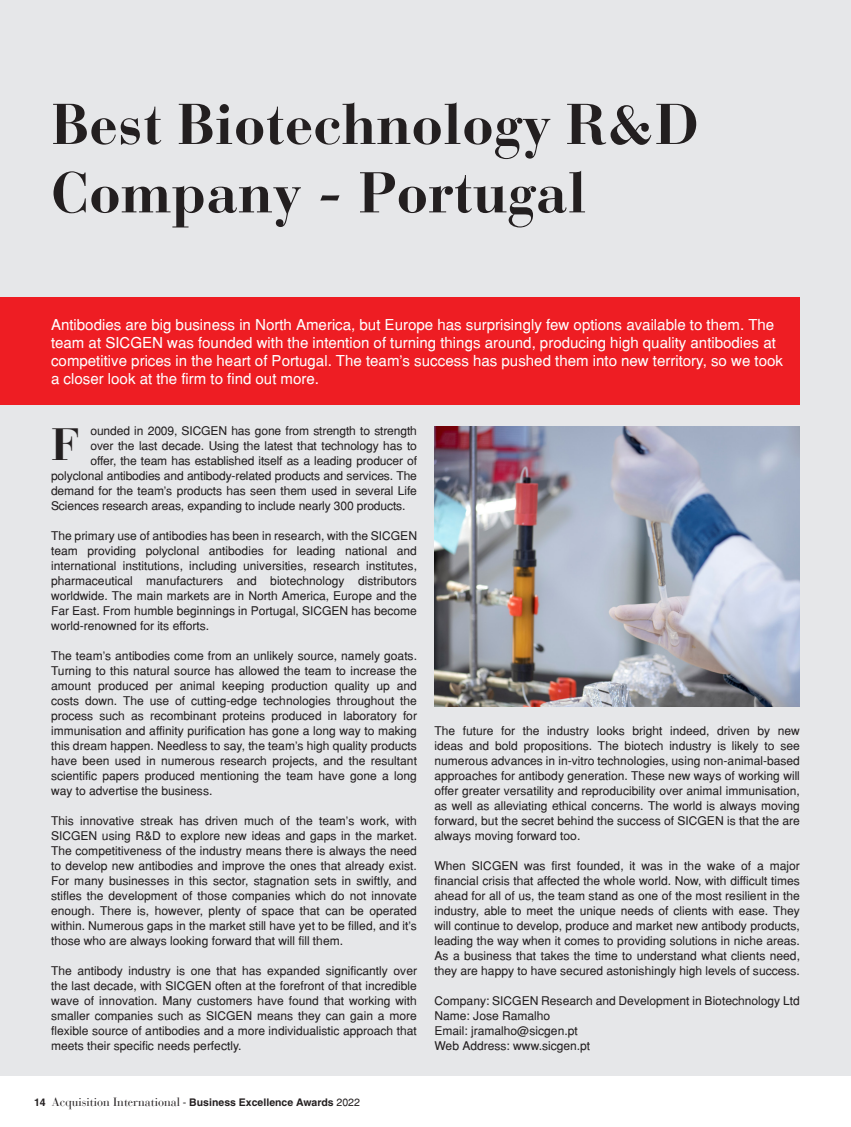
<style>
.page{position:relative;width:851px;height:1127px;background:#fff}
.page>*{position:absolute;margin:0;border:0;box-sizing:border-box;transform-origin:0 0}
.t1{font:700 57px/68.4px "Bauer Bodoni";color:#231f20}
.t2{font:700 45px "Bauer Bodoni";color:#231f20}
.t3{font:15px/18px "Helvetica";color:#fff}
.t4{font:12px/15px "Helvetica";color:#231f20;text-align:justify}
.t5{font:700 10.5px "Helvetica";color:#231f20}
.s1{font-family:"Bauer Bodoni LT";font-weight:400;font-size:12px}
.s2{font-weight:400}
</style>
<div class="page">
<div style="left:0;top:0;width:850px;height:1076px;background:#e6e7e9"></div>
<div style="left:0;top:297px;width:799px;height:108px;background:#ee1d23"></div>
<img style="left:434px;top:426px;width:365px;height:281px">
<p class="t1" style="left:51px;top:90px;width:649px">Best Biotechnology R&amp;D<br>Company - Portugal</p>
<p class="t3" style="left:51px;top:315px;width:733px">Antibodies are big business in North America, but Europe has surprisingly few options available to them. The team at SICGEN was founded with the intention of turning things around, producing high quality antibodies at competitive prices in the heart of Portugal. The team’s success has pushed them into new territory, so we took a closer look at the firm to find out more.</p>
<p class="t4" style="left:90px;top:423px;width:328px">ounded in 2009, SICGEN has gone from strength to strength</p>
<p class="t4" style="left:90px;top:438px;width:328px">over the last decade. Using the latest that technology has to</p>
<p class="t4" style="left:90px;top:453px;width:328px">offer, the team has established itself as a leading producer of</p>
<p class="t4" style="left:51px;top:468px;width:367px">polyclonal antibodies and antibody-related products and services. The</p>
<p class="t4" style="left:51px;top:483px;width:367px">demand for the team’s products has seen them used in several Life</p>
<p class="t4" style="left:51px;top:498px;width:356px">Sciences research areas, expanding to include nearly 300 products.</p>
<p class="t4" style="left:51px;top:528px;width:367px">The primary use of antibodies has been in research, with the SICGEN team providing polyclonal antibodies for leading national and international institutions, including universities, research institutes, pharmaceutical manufacturers and biotechnology distributors worldwide. The main markets are in North America, Europe and the Far East. From humble beginnings in Portugal, SICGEN has become world-renowned for its efforts.</p>
<p class="t4" style="left:51px;top:648px;width:367px">The team’s antibodies come from an unlikely source, namely goats.<br>Turning to this natural source has allowed the team to increase the amount produced per animal keeping production quality up and costs down. The use of cutting-edge technologies throughout the process such as recombinant proteins produced in laboratory for immunisation and affinity purification has gone a long way to making this dream happen. Needless to say, the team’s high quality products have been used in numerous research projects, and the resultant scientific papers produced mentioning the team have gone a long way to advertise the business.</p>
<p class="t4" style="left:51px;top:813px;width:367px">This innovative streak has driven much of the team’s work, with SICGEN using R&amp;D to explore new ideas and gaps in the market.<br>The competitiveness of the industry means there is always the need to develop new antibodies and improve the ones that already exist.<br>For many businesses in this sector, stagnation sets in swiftly, and stifles the development of those companies which do not innovate enough. There is, however, plenty of space that can be operated within. Numerous gaps in the market still have yet to be filled, and it’s those who are always looking forward that will fill them.</p>
<p class="t4" style="left:51px;top:963px;width:367px">The antibody industry is one that has expanded significantly over the last decade, with SICGEN often at the forefront of that incredible wave of innovation. Many customers have found that working with smaller companies such as SICGEN means they can gain a more flexible source of antibodies and a more individualistic approach that meets their specific needs perfectly.</p>
<p class="t2" style="left:51px;top:418px;width:29px">F</p>
<p class="t4" style="left:434px;top:723px;width:367px">The future for the industry looks bright indeed, driven by new ideas and bold propositions. The biotech industry is likely to see numerous advances in in-vitro technologies, using non-animal-based approaches for antibody generation. These new ways of working will offer greater versatility and reproducibility over animal immunisation, as well as alleviating ethical concerns. The world is always moving forward, but the secret behind the success of SICGEN is that the are always moving forward too.</p>
<p class="t4" style="left:434px;top:858px;width:367px">When SICGEN was first founded, it was in the wake of a major financial crisis that affected the whole world. Now, with difficult times ahead for all of us, the team stand as one of the most resilient in the industry, able to meet the unique needs of clients with ease. They will continue to develop, produce and market new antibody products, leading the way when it comes to providing solutions in niche areas.<br>As a business that takes the time to understand what clients need, they are happy to have secured astonishingly high levels of success.</p>
<p class="t4" style="left:434px;top:993px;width:367px">Company: SICGEN Research and Development in Biotechnology Ltd</p>
<p class="t4" style="left:434px;top:1008px;width:117px">Name: Jose Ramalho</p>
<p class="t4" style="left:434px;top:1023px;width:145px">Email: jramalho@sicgen.pt</p>
<p class="t4" style="left:434px;top:1038px;width:157px">Web Address: www.sicgen.pt</p>
<p class="t5" style="left:34px;top:1096px;width:327px">14 <span class="s1">Acquisition International</span> <span class="s2">-</span> Business Excellence Awards <span class="s2">2022</span></p>
</div>
